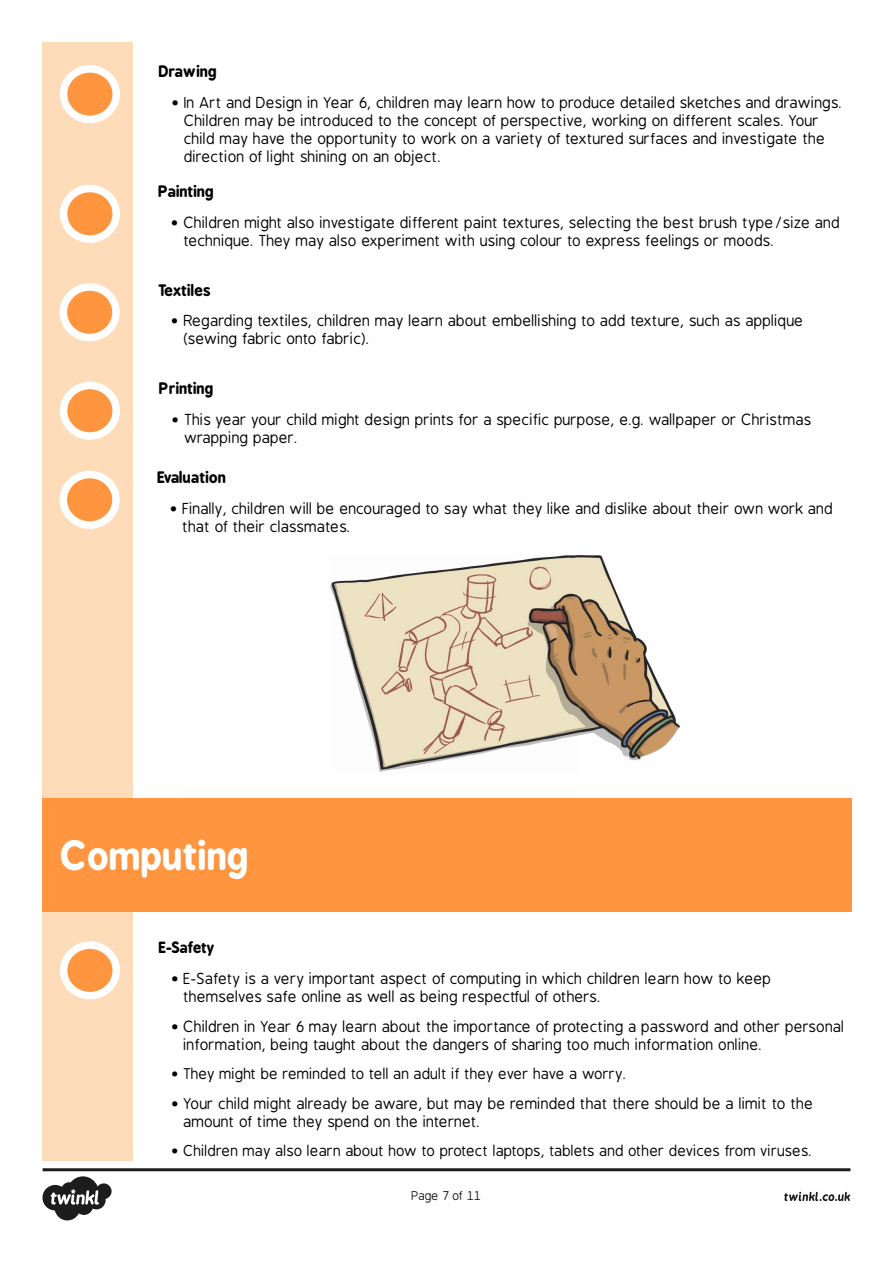
<style>
.page{position:relative;width:893px;height:1263px;background:#fff}
.page>*{position:absolute;margin:0;border:0;box-sizing:border-box;transform-origin:0 0}
.t1{font:700 37.5px "B Preplay";color:#fff}
.t2{font:15px/18px "B Preplay";color:#000}
.t3{font:700 15px "B Preplay";color:#000}
.t4{font:14.7px "B Preplay";color:#000}
.t5{font:700 14.7px "B Preplay";color:#000}
.t6{font:12px "B Preplay";letter-spacing:-.025em;color:#1c1c1c}
</style>
<div class="page">
<div style="left:181px;top:319px;width:398px;height:536px;background:#fbfbfb"></div>
<svg style="left:42px;top:1168px;width:808px;height:52px"></svg>
<div style="left:43px;top:43px;width:90px;height:1118px;background:#ffdcb9"></div>
<div style="left:64px;top:69px;width:52px;height:50px;background:#ff953f;border-radius:50%"></div>
<div style="left:60px;top:65px;width:60px;height:58px;border:8px solid #fff;border-radius:50%"></div>
<div style="left:64px;top:188px;width:52px;height:51px;background:#ff953f;border-radius:50%"></div>
<div style="left:60px;top:185px;width:60px;height:58px;border:8px solid #fff;border-radius:50%"></div>
<div style="left:63px;top:287px;width:53px;height:50px;background:#ff953f;border-radius:50%"></div>
<div style="left:60px;top:283px;width:60px;height:58px;border:8px solid #fff;border-radius:50%"></div>
<div style="left:64px;top:385px;width:52px;height:51px;background:#ff953f;border-radius:50%"></div>
<div style="left:60px;top:382px;width:60px;height:58px;border:8px solid #fff;border-radius:50%"></div>
<div style="left:63px;top:474px;width:53px;height:51px;background:#ff953f;border-radius:50%"></div>
<div style="left:60px;top:471px;width:60px;height:58px;border:8px solid #fff;border-radius:50%"></div>
<div style="left:64px;top:945px;width:52px;height:51px;background:#ff953f;border-radius:50%"></div>
<div style="left:60px;top:941px;width:60px;height:58px;border:8px solid #fff;border-radius:50%"></div>
<img style="left:330px;top:556px;width:350px;height:215px">
<div style="left:43px;top:798px;width:809px;height:114px;background:#ff953f"></div>
<p class="t3" style="left:159px;top:63px;width:59px">Drawing</p>
<p class="t2" style="left:184px;top:94px;width:660px;text-indent:-13px">• In Art and Design in Year 6, children may learn how to produce detailed sketches and drawings.<br>Children may be introduced to the concept of perspective, working on different scales. Your child may have the opportunity to work on a variety of textured surfaces and investigate the direction of light shining on an object.</p>
<p class="t3" style="left:159px;top:182px;width:57px">Painting</p>
<p class="t2" style="left:184px;top:214px;width:658px;text-indent:-13px">• Children might also investigate different paint textures, selecting the best brush type/size and technique. They may also experiment with using colour to express feelings or moods.</p>
<p class="t3" style="left:158px;top:281px;width:54px">Textiles</p>
<p class="t2" style="left:184px;top:312px;width:621px;text-indent:-13px">• Regarding textiles, children may learn about embellishing to add texture, such as applique (sewing fabric onto fabric).</p>
<p class="t3" style="left:159px;top:379px;width:56px">Printing</p>
<p class="t2" style="left:185px;top:411px;width:629px;text-indent:-13px">• This year your child might design prints for a specific purpose, e.g. wallpaper or Christmas wrapping paper.</p>
<p class="t3" style="left:157px;top:468px;width:70px">Evaluation</p>
<p class="t2" style="left:183px;top:500px;width:652px;text-indent:-13px">• Finally, children will be encouraged to say what they like and dislike about their own work and that of their classmates.</p>
<h1 class="t1" style="left:61px;top:833px;width:190px">Computing</h1>
<p class="t5" style="left:159px;top:939px;width:57px">E-Safety</p>
<p class="t2" style="left:184px;top:970px;width:589px;text-indent:-12px">• E-Safety is a very important aspect of computing in which children learn how to keep themselves safe online as well as being respectful of others.</p>
<p class="t2" style="left:184px;top:1018px;width:663px;text-indent:-12px">• Children in Year 6 may learn about the importance of protecting a password and other personal information, being taught about the dangers of sharing too much information online.</p>
<p class="t4" style="left:171px;top:1066px;width:457px">• They might be reminded to tell an adult if they ever have a worry.</p>
<p class="t2" style="left:184px;top:1095px;width:631px;text-indent:-12px">• Your child might already be aware, but may be reminded that there should be a limit to the amount of time they spend on the internet.</p>
<p class="t4" style="left:171px;top:1142px;width:643px">• Children may also learn about how to protect laptops, tablets and other devices from viruses.</p>
<p class="t6" style="left:412px;top:1189px;width:71px">Page 7 of 11</p>
</div>
